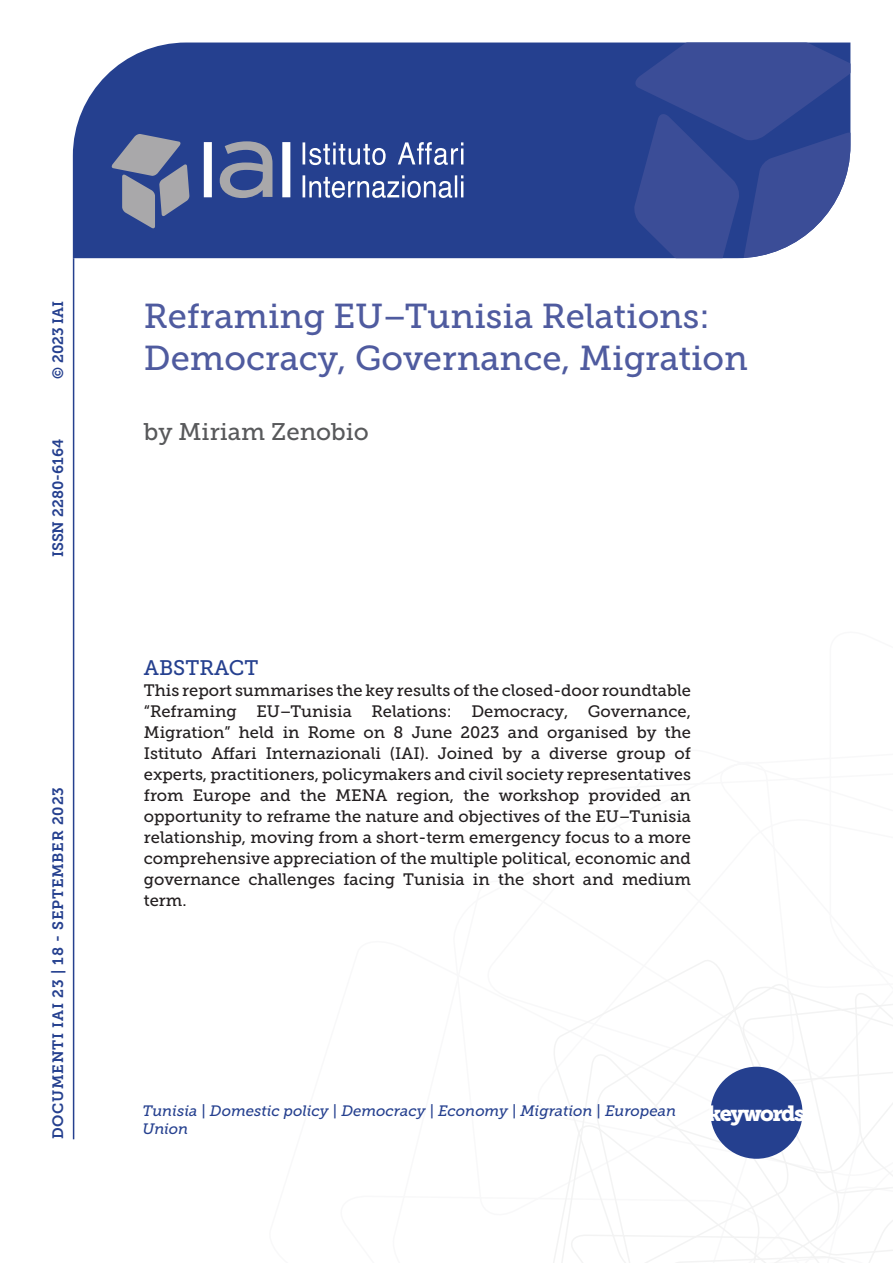
<style>
.page{position:relative;width:893px;height:1263px;background:#fff}
.page>*{position:absolute;margin:0;border:0;box-sizing:border-box;transform-origin:0 0}
.Titolo_Copertina{font:34.5px/41.4px "Museo Slab 500";color:#4f5b9f}
.Autori_copertina{font:24px "Museo Slab 500";color:#58595b}
.t1{font:21.75px "Museo Slab 900";letter-spacing:-.07em;color:#fff}
.t2{font:21px "Museo Slab 500";color:#25408f}
.Testo{font:16.5px/21px "Museo Slab 500";color:#231f20;text-align:justify}
.t3{font:italic 15px/18px "Museo Slab 500";color:#25408f}
.t4{font:15px "Museo Slab 700";letter-spacing:.05em;color:#25408f}
.t5{font:15px "Museo Slab 700";color:#25408f}
</style>
<div class="page">
<svg style="left:553px;top:960px;width:340px;height:303px"></svg>
<hr style="left:73px;top:258px;width:1px;height:881px;background:#25408f">
<div style="left:73px;top:43px;width:560px;height:215px;background:#25408f"></div>
<svg style="left:633px;top:43px;width:217px;height:215px;background:#40539a"></svg>
<svg style="left:303px;top:142px;width:160px;height:56px;background:#5a6faa"></svg>
<svg style="left:111px;top:134px;width:79px;height:95px;background:#6b779d"></svg>
<svg style="left:204px;top:141px;width:86px;height:57px"></svg>
<div style="left:710px;top:1067px;width:92px;height:92px;background:#25408f;border-radius:50%"></div>
<p class="t4" style="left:50px;top:379px;width:80px;rotate:-90deg">© 2023 IAI</p>
<p class="t5" style="left:50px;top:557px;width:120px;rotate:-90deg">ISSN 2280-6164</p>
<p class="t4" style="left:50px;top:1139px;width:354px;rotate:-90deg">DOCUMENTI IAI 23 | 18 - SEPTEMBER 2023</p>
<p class="Titolo_Copertina" style="left:144px;top:296px;width:605px">Reframing EU–Tunisia Relations:<br>Democracy, Governance, Migration</p>
<p class="Autori_copertina" style="left:144px;top:418px;width:226px">by Miriam Zenobio</p>
<p class="t2" style="left:144px;top:656px;width:116px">ABSTRACT</p>
<p class="Testo" style="left:144px;top:680px;width:549px">This report summarises the key results of the closed-door roundtable “Reframing EU–Tunisia Relations: Democracy, Governance, Migration” held in Rome on 8 June 2023 and organised by the Istituto Affari Internazionali (IAI). Joined by a diverse group of experts, practitioners, policymakers and civil society representatives from Europe and the MENA region, the workshop provided an opportunity to reframe the nature and objectives of the EU–Tunisia relationship, moving from a short-term emergency focus to a more comprehensive appreciation of the multiple political, economic and governance challenges facing Tunisia in the short and medium term.</p>
<p class="t3" style="left:142px;top:1102px;width:535px">Tunisia | Domestic policy | Democracy | Economy | Migration | European<br>Union</p>
<p class="t1" style="left:708px;top:1101px;width:99px">keywords</p>
</div>
